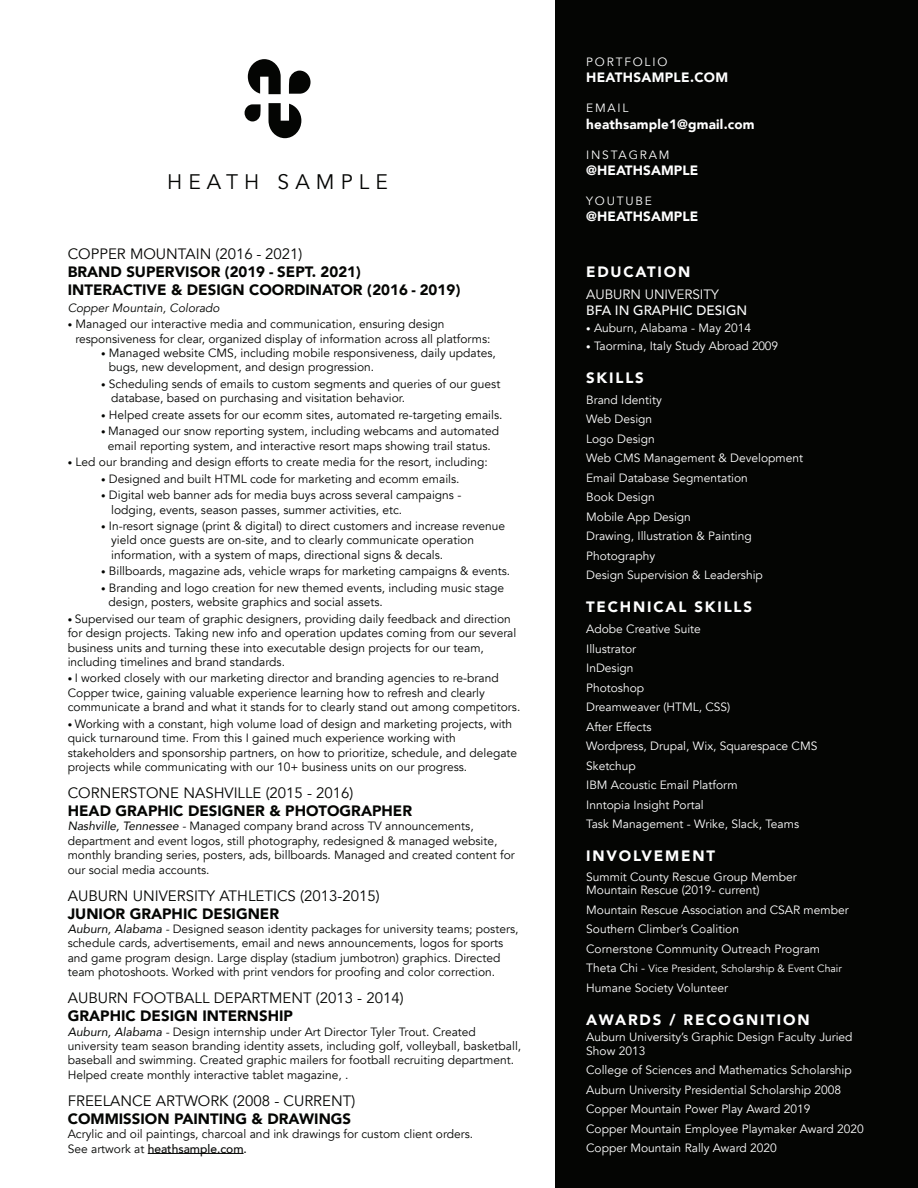
<style>
.page{position:relative;width:918px;height:1188px;background:#fff}
.page>*{position:absolute;margin:0;border:0;box-sizing:border-box;transform-origin:0 0}
.t1{font:21px "Avenir";letter-spacing:.29em;color:#040503}
.t2{font:900 15px/18px "Avenir";color:#040503}
.t3{font:15px "Avenir";color:#040503}
.t4{font:900 15px "Avenir";letter-spacing:.12em;color:#fff}
.t5{font:900 13.5px "Avenir";letter-spacing:.015em;color:#fff}
.t6{font:500 13.5px "Avenir";color:#fff}
.t7{font:13.5px "Avenir";color:#fff}
.t8{font:12px/14.4px "Avenir";color:#040503}
.t9{font:12px/19.5px "Avenir";color:#fff}
.t10{font:12px "Avenir";letter-spacing:.15em;color:#fff}
.t11{font:italic 12px "Avenir";color:#040503}
.t12{font:10.5px "Avenir";color:#fff}
.s1{font-size:9px}
.s2{font-style:italic}
.s3{font-weight:500}
.s4{font-size:12px}
</style>
<div class="page">
<div style="left:555px;top:0;width:363px;height:1188px;background:#040503"></div>
<svg style="left:248px;top:59px;width:33px;height:35px"></svg>
<svg style="left:269px;top:103px;width:32px;height:35px"></svg>
<svg style="left:289px;top:71px;width:22px;height:23px"></svg>
<svg style="left:245px;top:104px;width:16px;height:17px"></svg>
<hr style="left:148px;top:1153px;width:96px;height:1px;background:#040503">
<h1 class="t1" style="left:167px;top:169px;width:222px">HEATH SAMPLE</h1>
<p class="t3" style="left:68px;top:245px;width:236px">COPPER MOUNTAIN (2016 - 2021)</p>
<p class="t2" style="left:68px;top:263px;width:394px">BRAND SUPERVISOR (2019 - SEPT. 2021)<br>INTERACTIVE &amp; DESIGN COORDINATOR (2016 - 2019)</p>
<p class="t11" style="left:68px;top:300px;width:154px">Copper Mountain, Colorado</p>
<p class="t8" style="left:75px;top:317px;width:417px;text-indent:-8px"><span class="s1">•</span> Managed our interactive media and communication, ensuring design responsiveness for clear, organized display of information across all platforms:</p>
<p class="t8" style="left:109px;top:346px;width:389px;text-indent:-8px"><span class="s1">•</span> Managed website CMS, including mobile responsiveness, daily updates, bugs, new development, and design progression.</p>
<p class="t8" style="left:111px;top:377px;width:391px;text-indent:-10px"><span class="s1">•</span> Scheduling sends of emails to custom segments and queries of our guest database, based on purchasing and visitation behavior.</p>
<p class="t8" style="left:101px;top:408px;width:403px"><span class="s1">•</span> Helped create assets for our ecomm sites, automated re-targeting emails.</p>
<p class="t8" style="left:101px;top:424px;width:399px;text-align:center"><span class="s1">•</span> Managed our snow reporting system, including webcams and automated email reporting system, and interactive resort maps showing trail status.</p>
<p class="t8" style="left:68px;top:455px;width:422px"><span class="s1">•</span> Led our branding and design efforts to create media for the resort, including:</p>
<p class="t8" style="left:101px;top:472px;width:360px"><span class="s1">•</span> Designed and built HTML code for marketing and ecomm emails.</p>
<p class="t8" style="left:111px;top:488px;width:352px;text-indent:-10px"><span class="s1">•</span> Digital web banner ads for media buys across several campaigns - lodging, events, season passes, summer activities, etc.</p>
<p class="t8" style="left:111px;top:519px;width:396px;text-indent:-10px"><span class="s1">•</span> In-resort signage (print &amp; digital) to direct customers and increase revenue yield once guests are on-site, and to clearly communicate operation information, with a system of maps, directional signs &amp; decals.</p>
<p class="t8" style="left:101px;top:564px;width:411px"><span class="s1">•</span> Billboards, magazine ads, vehicle wraps for marketing campaigns &amp; events.</p>
<p class="t8" style="left:109px;top:581px;width:397px;text-indent:-7px"><span class="s1">•</span> Branding and logo creation for new themed events, including music stage design, posters, website graphics and social assets.</p>
<p class="t8" style="left:68px;top:612px;width:450px"><span class="s1">•</span> Supervised our team of graphic designers, providing daily feedback and direction for design projects. Taking new info and operation updates coming from our several business units and turning these into executable design projects for our team, including timelines and brand standards.</p>
<p class="t8" style="left:68px;top:671px;width:454px"><span class="s1">•</span> I worked closely with our marketing director and branding agencies to re-brand<br>Copper twice, gaining valuable experience learning how to refresh and clearly communicate a brand and what it stands for to clearly stand out among competitors.</p>
<p class="t8" style="left:68px;top:717px;width:451px"><span class="s1">•</span> Working with a constant, high volume load of design and marketing projects, with quick turnaround time. From this I gained much experience working with stakeholders and sponsorship partners, on how to prioritize, schedule, and delegate projects while communicating with our 10+ business units on our progress.</p>
<p class="t3" style="left:68px;top:784px;width:287px">CORNERSTONE NASHVILLE (2015 - 2016)</p>
<p class="t2" style="left:68px;top:801px;width:346px">HEAD GRAPHIC DESIGNER &amp; PHOTOGRAPHER</p>
<p class="t8" style="left:68px;top:819px;width:449px"><span class="s2">Nashville, Tennessee -</span> Managed company brand across TV announcements, department and event logos, still photography, redesigned &amp; managed website, monthly branding series, posters, ads, billboards. Managed and created content for our social media accounts.</p>
<p class="t3" style="left:68px;top:886px;width:313px">AUBURN UNIVERSITY ATHLETICS (2013-2015)</p>
<p class="t2" style="left:68px;top:904px;width:213px">JUNIOR GRAPHIC DESIGNER</p>
<p class="t8" style="left:68px;top:922px;width:452px"><span class="s2">Auburn, Alabama -</span> Designed season identity packages for university teams; posters, schedule cards, advertisements, email and news announcements, logos for sports and game program design. Large display (stadium jumbotron) graphics. Directed team photoshoots. Worked with print vendors for proofing and color correction.</p>
<p class="t3" style="left:68px;top:989px;width:337px">AUBURN FOOTBALL DEPARTMENT (2013 - 2014)</p>
<p class="t2" style="left:68px;top:1007px;width:227px">GRAPHIC DESIGN INTERNSHIP</p>
<p class="t8" style="left:68px;top:1024px;width:455px"><span class="s2">Auburn, Alabama -</span> Design internship under Art Director Tyler Trout. Created university team season branding identity assets, including golf, volleyball, basketball, baseball and swimming. Created graphic mailers for football recruiting department.<br>Helped create monthly interactive tablet magazine, .</p>
<p class="t3" style="left:68px;top:1092px;width:289px">FREELANCE ARTWORK (2008 - CURRENT)</p>
<p class="t2" style="left:68px;top:1109px;width:285px">COMMISSION PAINTING &amp; DRAWINGS</p>
<p class="t8" style="left:68px;top:1127px;width:407px">Acrylic and oil paintings, charcoal and ink drawings for custom client orders.<br>See artwork at <span class="s3">heathsample.com.</span></p>
<p class="t10" style="left:586px;top:55px;width:83px">PORTFOLIO</p>
<p class="t5" style="left:586px;top:66px;width:144px">HEATHSAMPLE.COM</p>
<p class="t9" style="left:586px;top:99px;width:44px">EMAIL</p>
<p class="t5" style="left:586px;top:112px;width:170px">heathsample1@gmail.com</p>
<p class="t10" style="left:586px;top:147px;width:85px">INSTAGRAM</p>
<p class="t5" style="left:586px;top:159px;width:114px">@HEATHSAMPLE</p>
<p class="t10" style="left:586px;top:194px;width:67px">YOUTUBE</p>
<p class="t5" style="left:586px;top:205px;width:114px">@HEATHSAMPLE</p>
<p class="t4" style="left:586px;top:258px;width:106px">EDUCATION</p>
<p class="t7" style="left:586px;top:286px;width:134px">AUBURN UNIVERSITY</p>
<p class="t6" style="left:586px;top:299px;width:163px">BFA IN GRAPHIC DESIGN</p>
<p class="t9" style="left:586px;top:318px;width:167px"><span class="s1">•</span> Auburn, Alabama - May 2014</p>
<p class="t9" style="left:586px;top:336px;width:193px"><span class="s1">•</span> Taormina, Italy Study Abroad 2009</p>
<p class="t4" style="left:586px;top:365px;width:59px">SKILLS</p>
<p class="t9" style="left:586px;top:390px;width:218px">Brand Identity<br>Web Design<br>Logo Design<br>Web CMS Management &amp; Development<br>Email Database Segmentation<br>Book Design<br>Mobile App Design<br>Drawing, Illustration &amp; Painting<br>Photography<br>Design Supervision &amp; Leadership</p>
<p class="t4" style="left:586px;top:594px;width:167px">TECHNICAL SKILLS</p>
<p class="t9" style="left:586px;top:620px;width:233px">Adobe Creative Suite<br>Illustrator<br>InDesign<br>Photoshop<br>Dreamweaver (HTML, CSS)<br>After Effects<br>Wordpress, Drupal, Wix, Squarespace CMS<br>Sketchup<br>IBM Acoustic Email Platform<br>Inntopia Insight Portal<br>Task Management - Wrike, Slack, Teams</p>
<p class="t4" style="left:586px;top:843px;width:130px">INVOLVEMENT</p>
<p class="t9" style="left:586px;top:870px;width:212px;line-height:13.5px">Summit County Rescue Group Member<br>Mountain Rescue (2019- current)</p>
<p class="t9" style="left:586px;top:900px;width:264px">Mountain Rescue Association and CSAR member<br>Southern Climber’s Coalition<br>Cornerstone Community Outreach Program</p>
<p class="t12" style="left:586px;top:962px;width:257px"><span class="s4">Theta Chi -</span> Vice President, Scholarship &amp; Event Chair</p>
<p class="t9" style="left:586px;top:978px;width:144px">Humane Society Volunteer</p>
<p class="t4" style="left:586px;top:1007px;width:225px">AWARDS / RECOGNITION</p>
<p class="t9" style="left:586px;top:1031px;width:268px;line-height:13.5px">Auburn University’s Graphic Design Faculty Juried<br>Show 2013</p>
<p class="t9" style="left:586px;top:1061px;width:279px">College of Sciences and Mathematics Scholarship Auburn University Presidential Scholarship 2008<br>Copper Mountain Power Play Award 2019<br>Copper Mountain Employee Playmaker Award 2020<br>Copper Mountain Rally Award 2020</p>
</div>
